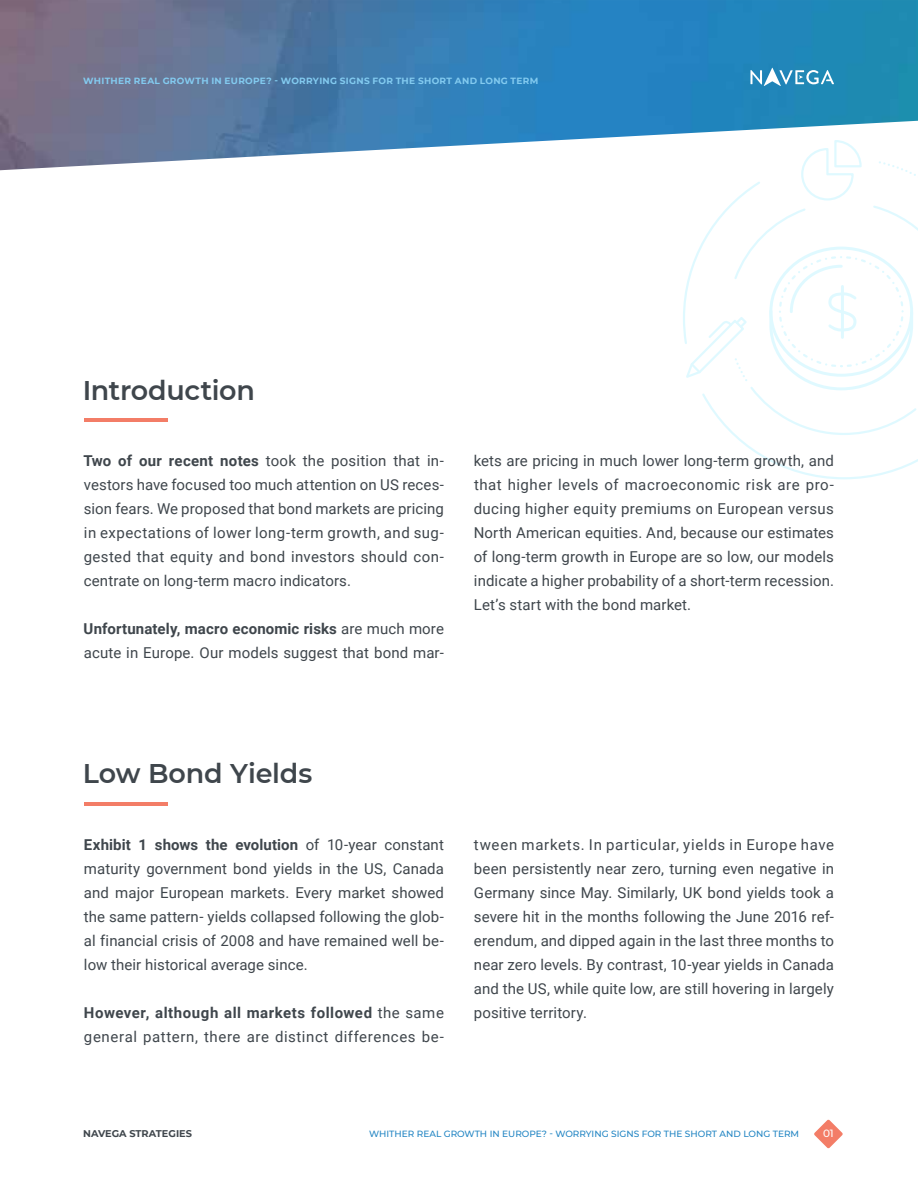
<style>
.page{position:relative;width:918px;height:1188px;background:#fff}
.page>*{position:absolute;margin:0;border:0;box-sizing:border-box;transform-origin:0 0}
.t1{font:600 27px "Montserrat";letter-spacing:-.01em;color:#3f464c}
.t2{font:15px/24px "Roboto";letter-spacing:.01em;color:#3f464c;text-align:justify}
.t3{font:15px/24px "Roboto";letter-spacing:.04em;color:#3f464c}
.t4{font:500 10.5px "Montserrat";color:#fff}
.t5{font:700 9.75px "Montserrat";color:#3f464c}
.t6{font:500 9px "Montserrat";color:#2285c3}
.t7{font:700 9px "Montserrat";letter-spacing:.035em;color:#83cbf0}
.s1{font-weight:700}
</style>
<div class="page">
<svg style="left:683px;top:170px;width:235px;height:309px"></svg>
<hr style="left:841px;top:286px;width:3px;height:51px;background:#81e9ff">
<svg style="left:814px;top:1120px;width:29px;height:28px"></svg>
<img style="left:0;top:0;width:918px;height:170px">
<svg style="left:750px;top:68px;width:84px;height:18px"></svg>
<hr style="left:84px;top:419px;width:84px;height:3px;background:#f37d67">
<hr style="left:84px;top:802px;width:84px;height:3px;background:#f37d67">
<p class="t7" style="left:83px;top:74px;width:457px">WHITHER REAL GROWTH IN EUROPE? - WORRYING SIGNS FOR THE SHORT AND LONG TERM</p>
<h1 class="t1" style="left:83px;top:371px;width:174px">Introduction</h1>
<p class="t2" style="left:83px;top:448px;width:362px"><span class="s1">Two of our recent notes</span> took the position that in&shy;vestors have focused too much attention on US reces&shy;sion fears. We proposed that bond markets are pricing in expectations of lower long-term growth, and sug&shy;gested that equity and bond investors should con&shy;centrate on long-term macro indicators.</p>
<p class="t2" style="left:84px;top:616px;width:362px"><span class="s1">Unfortunately, macro economic risks</span> are much more acute in Europe. Our models suggest that bond mar-</p>
<p class="t2" style="left:474px;top:448px;width:362px">kets are pricing in much lower long-term growth, and that higher levels of macroeconomic risk are pro&shy;ducing higher equity premiums on European versus North American equities. And, because our estimates of long-term growth in Europe are so low, our models indicate a higher probability of a short-term recession.<br>Let’s start with the bond market.</p>
<h1 class="t1" style="left:83px;top:754px;width:231px">Low Bond Yields</h1>
<p class="t2" style="left:84px;top:832px;width:362px"><span class="s1">Exhibit 1 shows the evolution</span> of 10-year constant maturity government bond yields in the US, Canada and major European markets. Every market showed the same pattern- yields collapsed following the glob&shy;al financial crisis of 2008 and have remained well be&shy;low their historical average since.</p>
<p class="t3" style="left:84px;top:1000px;width:362px"><span class="s1">However, although all markets followed</span> the same general pattern, there are distinct differences be-</p>
<p class="t2" style="left:474px;top:832px;width:362px">tween markets. In particular, yields in Europe have been persistently near zero, turning even negative in Germany since May. Similarly, UK bond yields took a severe hit in the months following the June 2016 ref&shy;erendum, and dipped again in the last three months to near zero levels. By contrast, 10-year yields in Canada and the US, while quite low, are still hovering in largely positive territory.</p>
<p class="t5" style="left:83px;top:1126px;width:110px">NAVEGA STRATEGIES</p>
<p class="t6" style="left:369px;top:1127px;width:432px">WHITHER REAL GROWTH IN EUROPE? - WORRYING SIGNS FOR THE SHORT AND LONG TERM</p>
<p class="t4" style="left:823px;top:1126px;width:12px">01</p>
</div>
